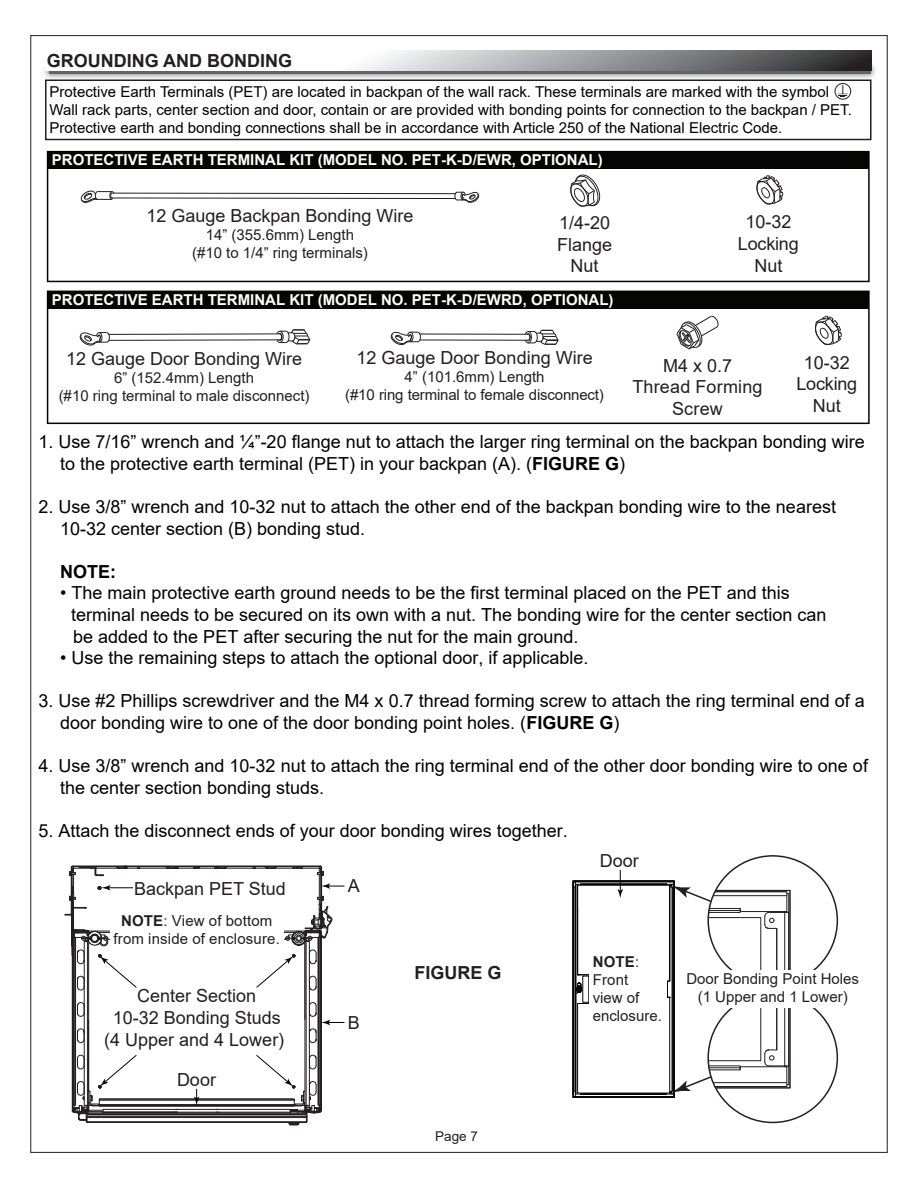
<style>
.page{position:relative;width:918px;height:1188px;background:#fff}
.page>*{position:absolute;margin:0;border:0;box-sizing:border-box;transform-origin:0 0}
.t1{font:18px/21.6px "Arial";color:#000}
.t2{font:18px/21.6px "Arial";color:#231f20;text-align:center}
.t3{font:700 18px "Arial";color:#231f20}
.t4{font:700 18px "Arial";color:#000}
.t5{font:15px/18px "Arial";color:#000}
.t6{font:15px/18px "Arial";color:#231f20;text-align:center}
.t7{font:700 15px "Arial";color:#fff}
.t8{font:13.5px "Arial";color:#231f20}
.s1{font-weight:700}
</style>
<div class="page">
<img style="left:44px;top:59px;width:832px;height:21px">
<svg style="left:50px;top:70px;width:821px;height:4px;background:#77777a"></svg>
<svg style="left:45px;top:51px;width:826px;height:19px"></svg>
<div style="left:45px;top:80px;width:827px;height:60px;border:2px solid #231f20"></div>
<svg style="left:838px;top:85px;width:10px;height:13px"></svg>
<div style="left:835px;top:83px;width:16px;height:17px;border:1px solid #231f20;border-radius:50%"></div>
<svg style="left:570px;top:174px;width:30px;height:33px"></svg>
<svg style="left:81px;top:190px;width:398px;height:13px"></svg>
<svg style="left:756px;top:175px;width:27px;height:30px"></svg>
<div style="left:48px;top:152px;width:821px;height:17px;background:#050504"></div>
<div style="left:47px;top:151px;width:823px;height:131px;border:2px solid #050504"></div>
<div style="left:48px;top:292px;width:821px;height:16px;background:#050504"></div>
<div style="left:47px;top:291px;width:823px;height:133px;border:2px solid #050504"></div>
<svg style="left:676px;top:315px;width:43px;height:35px"></svg>
<svg style="left:815px;top:315px;width:27px;height:30px"></svg>
<hr style="left:420px;top:340px;width:108px;height:1px;background:#231f20">
<hr style="left:420px;top:334px;width:108px;height:1px;background:#231f20">
<svg style="left:524px;top:329px;width:35px;height:16px"></svg>
<svg style="left:390px;top:331px;width:31px;height:14px"></svg>
<svg style="left:79px;top:329px;width:232px;height:17px"></svg>
<svg style="left:64px;top:865px;width:280px;height:260px"></svg>
<div style="left:110px;top:912px;width:174px;height:38px;background:#fff"></div>
<svg style="left:573px;top:870px;width:217px;height:228px"></svg>
<div style="left:589px;top:953px;width:78px;height:72px;background:#fff"></div>
<p class="t3" style="left:47px;top:48px;width:247px">GROUNDING AND BONDING</p>
<p class="t5" style="left:50px;top:83px;width:804px">Protective Earth Terminals (PET) are located in backpan of the wall rack. These terminals are marked with the symbol<br>Wall rack parts, center section and door, contain or are provided with bonding points for connection to the backpan / PET.<br>Protective earth and bonding connections shall be in accordance with Article 250 of the National Electric Code.</p>
<p class="t7" style="left:52px;top:149px;width:552px">PROTECTIVE EARTH TERMINAL KIT (MODEL NO. PET-K-D/EWR, OPTIONAL)</p>
<p class="t2" style="left:146px;top:205px;width:269px">12 Gauge Backpan Bonding Wire</p>
<p class="t6" style="left:192px;top:226px;width:177px">14” (355.6mm) Length (#10 to 1/4” ring terminals)</p>
<p class="t2" style="left:557px;top:212px;width:57px">1/4-20<br>Flange<br>Nut</p>
<p class="t7" style="left:52px;top:289px;width:563px">PROTECTIVE EARTH TERMINAL KIT (MODEL NO. PET-K-D/EWRD, OPTIONAL)</p>
<p class="t2" style="left:738px;top:211px;width:62px">10-32<br>Locking<br>Nut</p>
<p class="t2" style="left:357px;top:347px;width:238px">12 Gauge Door Bonding Wire</p>
<p class="t6" style="left:345px;top:367px;width:260px">4” (101.6mm) Length<br>(#10 ring terminal to female disconnect)</p>
<p class="t2" style="left:66px;top:347px;width:238px">12 Gauge Door Bonding Wire</p>
<p class="t6" style="left:59px;top:368px;width:252px">6” (152.4mm) Length<br>(#10 ring terminal to male disconnect)</p>
<p class="t1" style="left:60px;top:431px;width:806px;text-indent:-22px">1. Use 7/16” wrench and ¼”-20 flange nut to attach the larger ring terminal on the backpan bonding wire to the protective earth terminal (PET) in your backpan (A). (<span class="s1">FIGURE G</span>)</p>
<p class="t1" style="left:60px;top:496px;width:777px;text-indent:-22px">2. Use 3/8” wrench and 10-32 nut to attach the other end of the backpan bonding wire to the nearest<br>10-32 center section (B) bonding stud.</p>
<p class="t4" style="left:60px;top:559px;width:57px">NOTE:</p>
<p class="t1" style="left:71px;top:582px;width:757px;text-indent:-11px">• The main protective earth ground needs to be the first terminal placed on the PET and this terminal needs to be secured on its own with a nut. The bonding wire for the center section can be added to the PET after securing the nut for the main ground.</p>
<p class="t1" style="left:60px;top:647px;width:530px">• Use the remaining steps to attach the optional door, if applicable.</p>
<p class="t1" style="left:60px;top:690px;width:806px;text-indent:-22px">3. Use #2 Phillips screwdriver and the M4 x 0.7 thread forming screw to attach the ring terminal end of a door bonding wire to one of the door bonding point holes. (<span class="s1">FIGURE G</span>)</p>
<p class="t1" style="left:60px;top:755px;width:809px;text-indent:-22px">4. Use 3/8” wrench and 10-32 nut to attach the ring terminal end of the other door bonding wire to one of the center section bonding studs.</p>
<p class="t1" style="left:39px;top:820px;width:531px">5. Attach the disconnect ends of your door bonding wires together.</p>
<p class="t2" style="left:632px;top:355px;width:132px">M4 x 0.7<br>Thread Forming<br>Screw</p>
<p class="t2" style="left:796px;top:352px;width:62px">10-32<br>Locking<br>Nut</p>
<p class="t2" style="left:134px;top:877px;width:153px">Backpan PET Stud</p>
<p class="t6" style="left:114px;top:912px;width:168px"><span class="s1">NOTE</span>: View of bottom from inside of enclosure.</p>
<p class="t2" style="left:104px;top:985px;width:182px">Center Section<br>10-32 Bonding Studs (4 Upper and 4 Lower)</p>
<p class="t2" style="left:177px;top:1069px;width:41px">Door</p>
<p class="t2" style="left:348px;top:875px;width:14px">A</p>
<p class="t2" style="left:348px;top:1012px;width:14px">B</p>
<p class="t3" style="left:414px;top:960px;width:89px">FIGURE G</p>
<p class="t8" style="left:435px;top:1127px;width:44px">Page 7</p>
<p class="t2" style="left:600px;top:850px;width:41px">Door</p>
<p class="t6" style="left:593px;top:952px;width:71px;text-align:left"><span class="s1">NOTE</span>:<br>Front view of enclosure.</p>
<p class="t6" style="left:686px;top:970px;width:174px">Door Bonding Point Holes (1 Upper and 1 Lower)</p>
</div>
